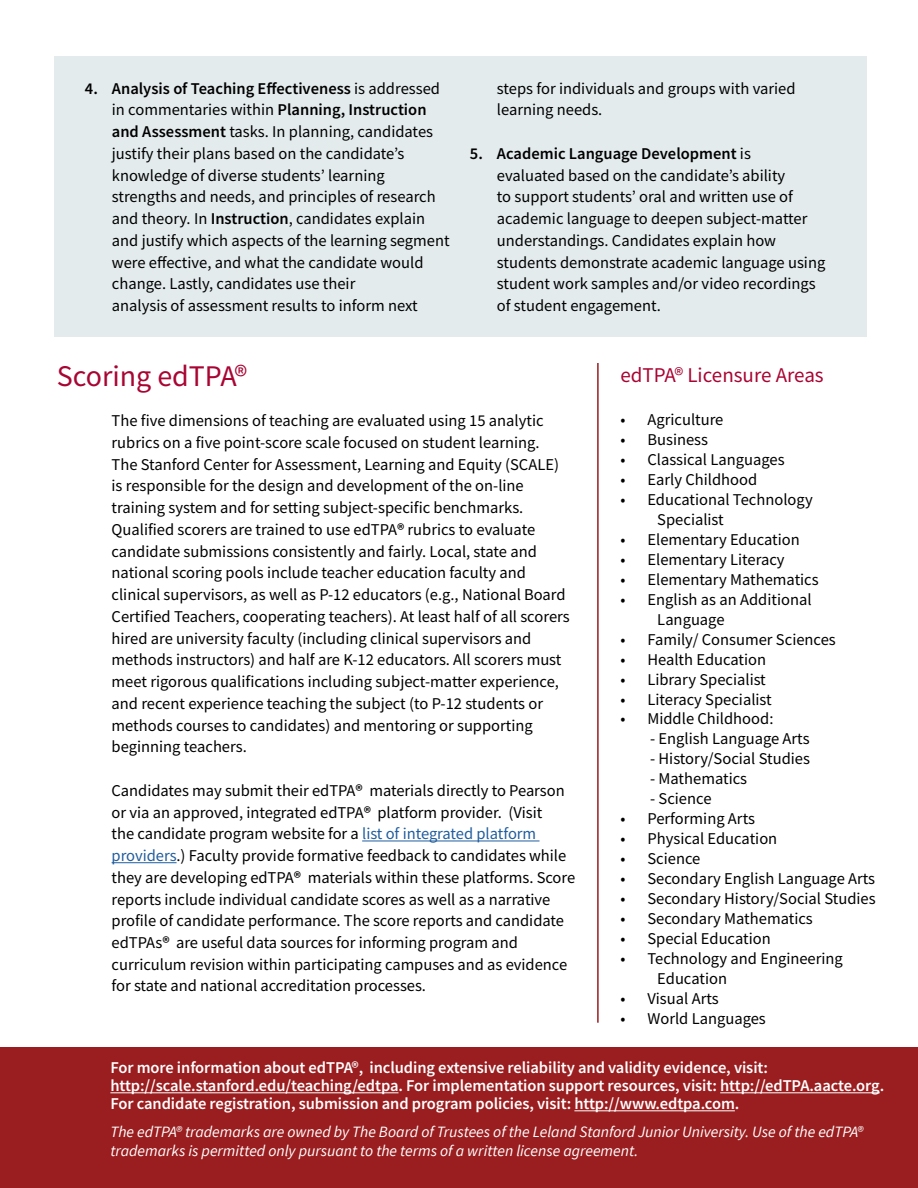
<style>
.page{position:relative;width:918px;height:1188px;background:#fff}
.page>*{position:absolute;margin:0;border:0;box-sizing:border-box;transform-origin:0 0}
.t1{font:30px "Source Sans Pro";color:#a90533}
.t2{font:21px "Source Sans Pro";color:#a90533}
.t3{font:16.5px/21.8px "Source Sans Pro";color:#000}
.t4{font:600 16.5px/18px "Source Sans Pro";letter-spacing:-.005em;color:#fff}
.t5{font:italic 15.75px/18.9px "Source Sans Pro";color:#fff}
.s1{font-weight:600}
.s2{color:#215e9e}
</style>
<div class="page">
<div style="left:54px;top:56px;width:812px;height:281px;background:#e3ebed"></div>
<div style="left:0;top:1048px;width:918px;height:140px;background:#9a1d1f"></div>
<hr style="left:110px;top:1092px;width:288px;height:1px;background:#fff">
<hr style="left:720px;top:1092px;width:160px;height:1px;background:#fff">
<hr style="left:574px;top:1110px;width:161px;height:1px;background:#fff">
<hr style="left:362px;top:841px;width:178px;height:1px;background:#215e9e">
<hr style="left:112px;top:862px;width:65px;height:1px;background:#215e9e">
<hr style="left:597px;top:363px;width:2px;height:660px;background:#9a1d1f">
<p class="t3" style="left:112px;top:77px;width:339px;text-indent:-27px"><span class="s1">4. Analysis of Teaching Effectiveness</span> is addressed in commentaries within <span class="s1">Planning, Instruction and Assessment</span> tasks. In planning, candidates justify their plans based on the candidate’s knowledge of diverse students’ learning strengths and needs, and principles of research and theory. In <span class="s1">Instruction</span>, candidates explain and justify which aspects of the learning segment were effective, and what the candidate would change. Lastly, candidates use their<br>analysis of assessment results to inform next</p>
<p class="t3" style="left:497px;top:77px;width:300px">steps for individuals and groups with varied learning needs.</p>
<p class="t3" style="left:497px;top:142px;width:330px;text-indent:-27px"><span class="s1">5. Academic Language Development</span> is<br>evaluated based on the candidate’s ability<br>to support students’ oral and written use of academic language to deepen subject-matter understandings. Candidates explain how students demonstrate academic language using student work samples and/or video recordings of student engagement.</p>
<h1 class="t1" style="left:57px;top:356px;width:192px">Scoring edTPA®</h1>
<p class="t3" style="left:112px;top:410px;width:460px">The five dimensions of teaching are evaluated using 15 analytic rubrics on a five point-score scale focused on student learning.<br>The Stanford Center for Assessment, Learning and Equity (SCALE) is responsible for the design and development of the on-line training system and for setting subject-specific benchmarks.<br>Qualified scorers are trained to use edTPA<span class="s1">®</span> rubrics to evaluate candidate submissions consistently and fairly. Local, state and national scoring pools include teacher education faculty and clinical supervisors, as well as P-12 educators (e.g., National Board Certified Teachers, cooperating teachers). At least half of all scorers hired are university faculty (including clinical supervisors and methods instructors) and half are K-12 educators. All scorers must meet rigorous qualifications including subject-matter experience, and recent experience teaching the subject (to P-12 students or methods courses to candidates) and mentoring or supporting beginning teachers.</p>
<p class="t3" style="left:112px;top:779px;width:465px">Candidates may submit their edTPA<span class="s1">®</span> materials directly to Pearson or via an approved, integrated edTPA<span class="s1">®</span> platform provider. (Visit<br>the candidate program website for a <span class="s2">list of integrated platform providers</span>.) Faculty provide formative feedback to candidates while they are developing edTPA<span class="s1">®</span> materials within these platforms. Score reports include individual candidate scores as well as a narrative profile of candidate performance. The score reports and candidate edTPAs<span class="s1">®</span> are useful data sources for informing program and curriculum revision within participating campuses and as evidence for state and national accreditation processes.</p>
<p class="t2" style="left:620px;top:361px;width:205px">edTPA® Licensure Areas</p>
<p class="t3" style="left:620px;top:409px;width:105px">• Agriculture</p>
<p class="t3" style="left:620px;top:429px;width:89px">• Business</p>
<p class="t3" style="left:620px;top:449px;width:166px">• Classical Languages</p>
<p class="t3" style="left:620px;top:469px;width:138px">• Early Childhood</p>
<p class="t3" style="left:657px;top:489px;width:157px;line-height:20px;text-indent:-37px">• Educational Technology<br>Specialist</p>
<p class="t3" style="left:620px;top:528px;width:181px">• Elementary Education</p>
<p class="t3" style="left:620px;top:548px;width:166px">• Elementary Literacy</p>
<p class="t3" style="left:620px;top:568px;width:200px">• Elementary Mathematics</p>
<p class="t3" style="left:657px;top:589px;width:156px;line-height:20px;text-indent:-37px">• English as an Additional<br>Language</p>
<p class="t3" style="left:620px;top:628px;width:217px">• Family/ Consumer Sciences</p>
<p class="t3" style="left:620px;top:648px;width:147px">• Health Education</p>
<p class="t3" style="left:620px;top:668px;width:147px">• Library Specialist</p>
<p class="t3" style="left:620px;top:688px;width:153px">• Literacy Specialist</p>
<p class="t3" style="left:620px;top:708px;width:155px">• Middle Childhood:</p>
<p class="t3" style="left:650px;top:728px;width:161px">- English Language Arts</p>
<p class="t3" style="left:650px;top:748px;width:161px">- History/Social Studies</p>
<p class="t3" style="left:650px;top:768px;width:99px">- Mathematics</p>
<p class="t3" style="left:650px;top:788px;width:63px">- Science</p>
<p class="t3" style="left:620px;top:808px;width:136px">• Performing Arts</p>
<p class="t3" style="left:620px;top:828px;width:158px">• Physical Education</p>
<p class="t3" style="left:620px;top:848px;width:81px">• Science</p>
<p class="t3" style="left:620px;top:868px;width:256px">• Secondary English Language Arts</p>
<p class="t3" style="left:620px;top:888px;width:257px">• Secondary History/Social Studies</p>
<p class="t3" style="left:620px;top:908px;width:194px">• Secondary Mathematics</p>
<p class="t3" style="left:620px;top:927px;width:152px">• Special Education</p>
<p class="t3" style="left:657px;top:948px;width:187px;line-height:20px;text-indent:-37px">• Technology and Engineering<br>Education</p>
<p class="t3" style="left:620px;top:987px;width:100px">• Visual Arts</p>
<p class="t3" style="left:620px;top:1007px;width:147px">• World Languages</p>
<p class="t4" style="left:110px;top:1059px;width:775px">For more information about edTPA®, including extensive reliability and validity evidence, visit: http://scale.stanford.edu/teaching/edtpa. For implementation support resources, visit: http://edTPA.aacte.org.<br>For candidate registration, submission and program policies, visit: http://www.edtpa.com.</p>
<p class="t5" style="left:110px;top:1122px;width:754px">The edTPA® trademarks are owned by The Board of Trustees of the Leland Stanford Junior University. Use of the edTPA® trademarks is permitted only pursuant to the terms of a written license agreement.</p>
</div>
